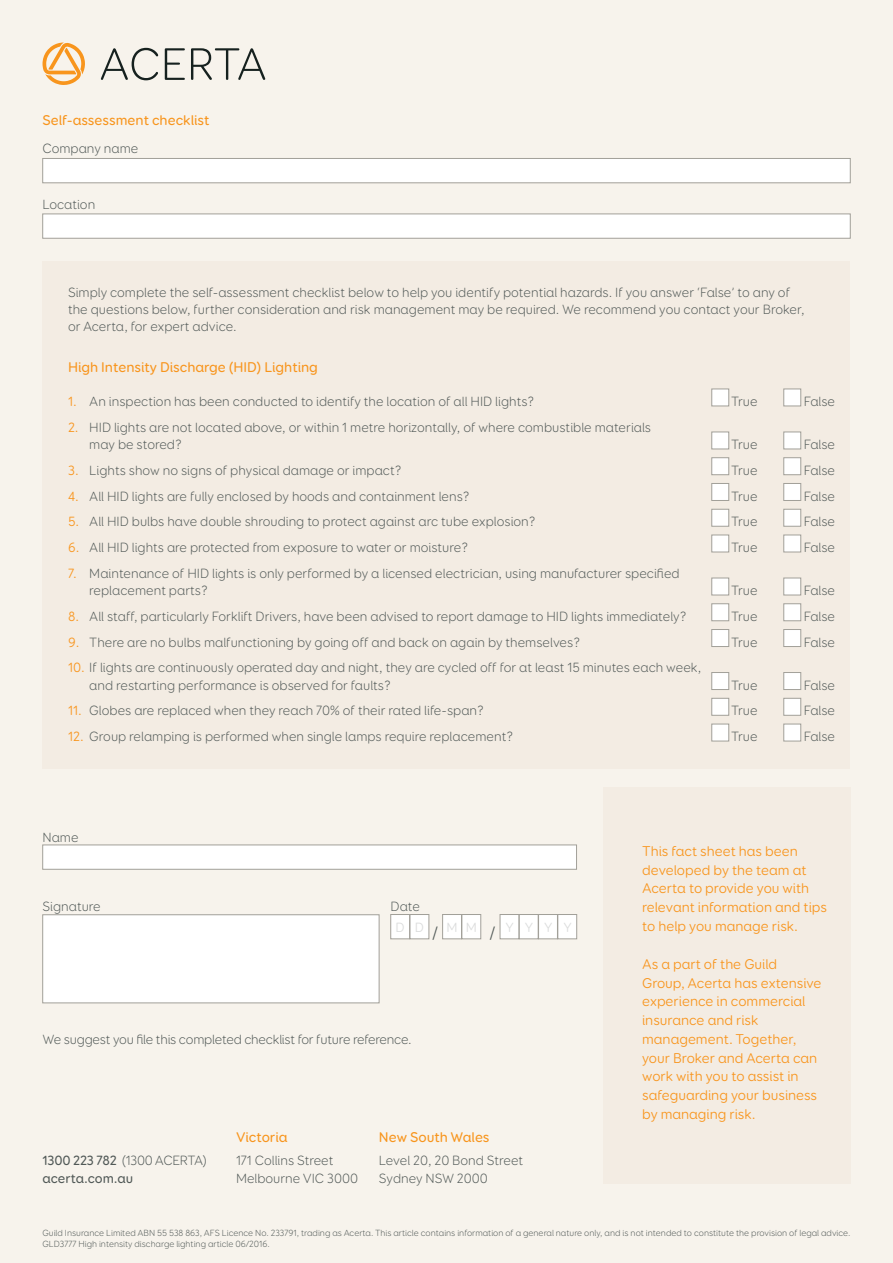
<style>
.page{position:relative;width:893px;height:1263px;background:#f7f3ec}
.page>*{position:absolute;margin:0;border:0;box-sizing:border-box;transform-origin:0 0}
.t1{font:14.25px/18.8px "Booster Next FY";color:#f8951d}
.t2{font:500 14.25px "Booster Next FY";color:#f8951d}
.t3{font:300 13.5px/17.2px "Booster Next FY";color:#515957}
.t4{font:500 13.5px/17.2px "Booster Next FY";color:#515957}
.t5{font:13.5px/21px "Booster Next FY";letter-spacing:.8em;color:#dbdcdc}
.t6{font:300 9px/11.2px "Booster Next FY";color:#515957}
.s1{font-weight:400;color:#f8951d}
.s2{font-weight:300;color:#515957}
.s3{font-family:"Minion Pro";font-size:18.75px;color:#515957}
.s4{font-weight:300}
</style>
<div class="page">
<div style="left:43px;top:261px;width:807px;height:508px;background:#f3ece3"></div>
<div style="left:712px;top:389px;width:17px;height:17px;background:#fff;border:1px solid #a2a099"></div>
<div style="left:784px;top:389px;width:17px;height:17px;background:#fff;border:1px solid #a2a099"></div>
<div style="left:712px;top:432px;width:17px;height:17px;background:#fff;border:1px solid #a2a099"></div>
<div style="left:784px;top:432px;width:17px;height:17px;background:#fff;border:1px solid #a2a099"></div>
<div style="left:712px;top:457px;width:17px;height:18px;background:#fff;border:1px solid #a2a099"></div>
<div style="left:784px;top:457px;width:17px;height:18px;background:#fff;border:1px solid #a2a099"></div>
<div style="left:712px;top:483px;width:17px;height:18px;background:#fff;border:1px solid #a2a099"></div>
<div style="left:784px;top:483px;width:17px;height:18px;background:#fff;border:1px solid #a2a099"></div>
<div style="left:712px;top:509px;width:17px;height:17px;background:#fff;border:1px solid #a2a099"></div>
<div style="left:784px;top:509px;width:17px;height:17px;background:#fff;border:1px solid #a2a099"></div>
<div style="left:712px;top:535px;width:17px;height:17px;background:#fff;border:1px solid #a2a099"></div>
<div style="left:784px;top:535px;width:17px;height:17px;background:#fff;border:1px solid #a2a099"></div>
<div style="left:712px;top:578px;width:17px;height:17px;background:#fff;border:1px solid #a2a099"></div>
<div style="left:784px;top:578px;width:17px;height:17px;background:#fff;border:1px solid #a2a099"></div>
<div style="left:712px;top:603px;width:17px;height:18px;background:#fff;border:1px solid #a2a099"></div>
<div style="left:784px;top:603px;width:17px;height:18px;background:#fff;border:1px solid #a2a099"></div>
<div style="left:712px;top:629px;width:17px;height:18px;background:#fff;border:1px solid #a2a099"></div>
<div style="left:784px;top:629px;width:17px;height:18px;background:#fff;border:1px solid #a2a099"></div>
<div style="left:712px;top:672px;width:17px;height:18px;background:#fff;border:1px solid #a2a099"></div>
<div style="left:784px;top:672px;width:17px;height:18px;background:#fff;border:1px solid #a2a099"></div>
<div style="left:712px;top:698px;width:17px;height:17px;background:#fff;border:1px solid #a2a099"></div>
<div style="left:784px;top:698px;width:17px;height:17px;background:#fff;border:1px solid #a2a099"></div>
<div style="left:712px;top:724px;width:17px;height:17px;background:#fff;border:1px solid #a2a099"></div>
<div style="left:784px;top:724px;width:17px;height:17px;background:#fff;border:1px solid #a2a099"></div>
<div style="left:43px;top:158px;width:807px;height:25px;background:#fff;border:1px solid #a2a099"></div>
<div style="left:43px;top:214px;width:807px;height:24px;background:#fff;border:1px solid #a2a099"></div>
<div style="left:43px;top:845px;width:534px;height:24px;background:#fff;border:1px solid #a2a099"></div>
<div style="left:43px;top:914px;width:336px;height:89px;background:#fff;border:1px solid #a2a099"></div>
<div style="left:391px;top:914px;width:19px;height:25px;background:#fff"></div>
<div style="left:391px;top:914px;width:19px;height:25px;border:1px solid #a2a099"></div>
<div style="left:410px;top:914px;width:19px;height:25px;background:#fff"></div>
<div style="left:410px;top:914px;width:19px;height:25px;border:1px solid #a2a099"></div>
<div style="left:443px;top:914px;width:18px;height:25px;background:#fff"></div>
<div style="left:442px;top:914px;width:20px;height:25px;border:1px solid #a2a099"></div>
<div style="left:462px;top:914px;width:19px;height:25px;background:#fff"></div>
<div style="left:462px;top:914px;width:19px;height:25px;border:1px solid #a2a099"></div>
<div style="left:500px;top:914px;width:19px;height:25px;background:#fff"></div>
<div style="left:500px;top:914px;width:19px;height:25px;border:1px solid #a2a099"></div>
<div style="left:519px;top:914px;width:19px;height:25px;background:#fff"></div>
<div style="left:519px;top:914px;width:19px;height:25px;border:1px solid #a2a099"></div>
<div style="left:539px;top:914px;width:18px;height:25px;background:#fff"></div>
<div style="left:538px;top:914px;width:20px;height:25px;border:1px solid #a2a099"></div>
<div style="left:558px;top:914px;width:19px;height:25px;background:#fff"></div>
<div style="left:558px;top:914px;width:19px;height:25px;border:1px solid #a2a099"></div>
<svg style="left:101px;top:48px;width:164px;height:32px"></svg>
<svg style="left:43px;top:43px;width:42px;height:42px"></svg>
<div style="left:603px;top:787px;width:247px;height:396px;background:#f3ece3"></div>
<p class="t2" style="left:43px;top:111px;width:168px">Self-assessment checklist</p>
<p class="t3" style="left:43px;top:140px;width:97px">Company name</p>
<p class="t3" style="left:43px;top:196px;width:54px">Location</p>
<p class="t3" style="left:68px;top:284px;width:738px">Simply complete the self-assessment checklist below to help you identify potential hazards. If you answer ‘False’ to any of the questions below, further consideration and risk management may be required. We recommend you contact your Broker, or Acerta, for expert advice.</p>
<p class="t2" style="left:68px;top:358px;width:251px">High Intensity Discharge (HID) Lighting</p>
<p class="t3" style="left:68px;top:393px;width:468px"><span class="s1">1.</span> An inspection has been conducted to identify the location of all HID lights?</p>
<p class="t3" style="left:731px;top:393px;width:28px">True</p>
<p class="t3" style="left:804px;top:393px;width:33px">False</p>
<p class="t3" style="left:89px;top:419px;width:563px;text-indent:-21px"><span class="s1">2.</span> HID lights are not located above, or within 1 metre horizontally, of where combustible materials may be stored?</p>
<p class="t3" style="left:731px;top:436px;width:28px">True</p>
<p class="t3" style="left:804px;top:436px;width:33px">False</p>
<p class="t3" style="left:68px;top:462px;width:335px"><span class="s1">3.</span> Lights show no signs of physical damage or impact?</p>
<p class="t3" style="left:731px;top:462px;width:28px">True</p>
<p class="t3" style="left:804px;top:462px;width:33px">False</p>
<p class="t3" style="left:68px;top:487px;width:403px"><span class="s1">4.</span> All HID lights are fully enclosed by hoods and containment lens?</p>
<p class="t3" style="left:731px;top:487px;width:28px">True</p>
<p class="t3" style="left:804px;top:487px;width:33px">False</p>
<p class="t3" style="left:68px;top:513px;width:469px"><span class="s1">5.</span> All HID bulbs have double shrouding to protect against arc tube explosion?</p>
<p class="t3" style="left:731px;top:513px;width:28px">True</p>
<p class="t3" style="left:804px;top:513px;width:33px">False</p>
<p class="t3" style="left:68px;top:539px;width:402px"><span class="s1">6.</span> All HID lights are protected from exposure to water or moisture?</p>
<p class="t3" style="left:731px;top:539px;width:28px">True</p>
<p class="t3" style="left:804px;top:539px;width:33px">False</p>
<p class="t3" style="left:89px;top:565px;width:592px;text-indent:-21px"><span class="s1">7.</span> Maintenance of HID lights is only performed by a licensed electrician, using manufacturer specified replacement parts?</p>
<p class="t3" style="left:731px;top:582px;width:28px">True</p>
<p class="t3" style="left:804px;top:582px;width:33px">False</p>
<p class="t3" style="left:68px;top:608px;width:620px"><span class="s1">8.</span> All staff, particularly Forklift Drivers, have been advised to report damage to HID lights immediately?</p>
<p class="t3" style="left:731px;top:608px;width:28px">True</p>
<p class="t3" style="left:804px;top:608px;width:33px">False</p>
<p class="t3" style="left:68px;top:633px;width:514px"><span class="s1">9.</span> There are no bulbs malfunctioning by going off and back on again by themselves?</p>
<p class="t3" style="left:731px;top:633px;width:28px">True</p>
<p class="t3" style="left:804px;top:633px;width:33px">False</p>
<p class="t3" style="left:89px;top:659px;width:614px;text-indent:-21px"><span class="s1">10.</span> If lights are continuously operated day and night, they are cycled off for at least 15 minutes each week, and restarting performance is observed for faults?</p>
<p class="t3" style="left:731px;top:676px;width:28px">True</p>
<p class="t3" style="left:804px;top:676px;width:33px">False</p>
<p class="t3" style="left:68px;top:702px;width:418px"><span class="s1">11.</span> Globes are replaced when they reach 70% of their rated life-span?</p>
<p class="t3" style="left:731px;top:702px;width:28px">True</p>
<p class="t3" style="left:804px;top:702px;width:33px">False</p>
<p class="t3" style="left:68px;top:728px;width:447px"><span class="s1">12.</span> Group relamping is performed when single lamps require replacement?</p>
<p class="t3" style="left:731px;top:728px;width:28px">True</p>
<p class="t3" style="left:804px;top:728px;width:33px">False</p>
<p class="t3" style="left:43px;top:829px;width:38px">Name</p>
<p class="t3" style="left:43px;top:897px;width:60px">Signature</p>
<p class="t5" style="left:396px;top:895px;width:178px;text-indent:-5px"><span class="s2">Date<br></span>DD<span class="s3">/</span> MM <span class="s3">/</span> YYYY</p>
<p class="t3" style="left:43px;top:1031px;width:371px">We suggest you file this completed checklist for future reference.</p>
<p class="t4" style="left:43px;top:1152px;width:166px">1300 223 782 <span class="s4">(1300 ACERTA) </span>acerta.com.au</p>
<p class="t2" style="left:236px;top:1128px;width:53px">Victoria</p>
<p class="t3" style="left:236px;top:1152px;width:124px">171 Collins Street<br>Melbourne VIC 3000</p>
<p class="t2" style="left:379px;top:1128px;width:112px">New South Wales</p>
<p class="t3" style="left:379px;top:1152px;width:146px">Level 20, 20 Bond Street<br>Sydney NSW 2000</p>
<p class="t1" style="left:642px;top:841px;width:187px">This fact sheet has been developed by the team at<br>Acerta to provide you with relevant information and tips to help you manage risk.</p>
<p class="t1" style="left:642px;top:954px;width:181px">As a part of the Guild<br>Group, Acerta has extensive experience in commercial insurance and risk management. Together, your Broker and Acerta can work with you to assist in safeguarding your business by managing risk.</p>
<p class="t6" style="left:43px;top:1227px;width:809px">Guild Insurance Limited ABN 55 538 863, AFS Licence No. 233791, trading as Acerta. This article contains information of a general nature only, and is not intended to constitute the provision of legal advice.<br>GLD3777 High intensity discharge lighting article 06/2016.</p>
</div>
